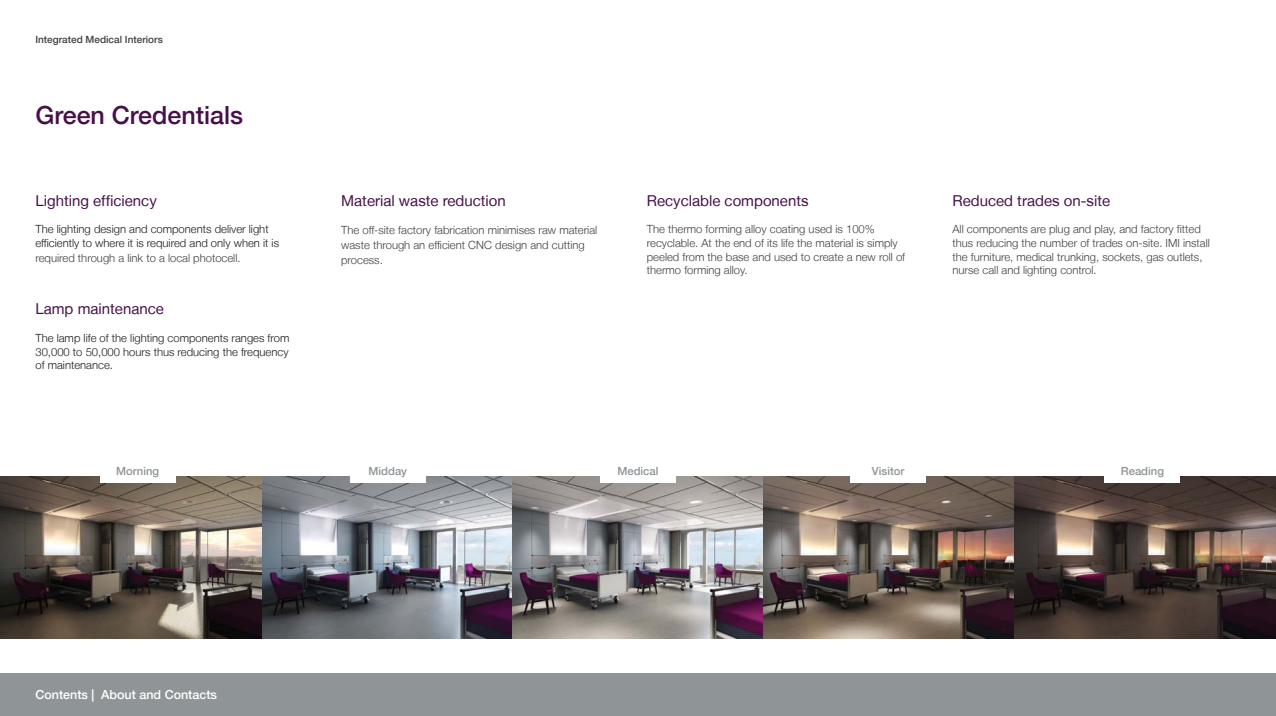
<style>
.page{position:relative;width:1276px;height:716px;background:#fff}
.page>*{position:absolute;margin:0;border:0;box-sizing:border-box;transform-origin:0 0}
.t1{font:500 25px "Helvetica Neue LT";color:#47104a}
.t2{font:15px "Helvetica Neue LT";color:#47104a}
.t3{font:500 12.5px "Helvetica Neue LT";color:#fff}
.body_text{font:300 11.25px/13.8px "Helvetica Neue LT";color:#414042}
.body_text-2{font:300 11.25px/13.8px "Helvetica Neue LT";color:#1e1b1d}
.t4{font:500 11.25px "Helvetica Neue LT";color:#8f9497}
.t5{font:500 10px "Helvetica Neue LT";color:#414042}
</style>
<div class="page">
<div style="left:0;top:673px;width:1276px;height:43px;background:#8f9497"></div>
<img style="left:0;top:476px;width:1276px;height:162px">
<div style="left:350px;top:459px;width:76px;height:23px;background:#fff"></div>
<div style="left:100px;top:459px;width:76px;height:23px;background:#fff"></div>
<div style="left:850px;top:459px;width:76px;height:23px;background:#fff"></div>
<div style="left:600px;top:459px;width:76px;height:23px;background:#fff"></div>
<div style="left:1104px;top:459px;width:76px;height:23px;background:#fff"></div>
<p class="t5" style="left:35px;top:33px;width:129px">Integrated Medical Interiors</p>
<p class="t1" style="left:35px;top:100px;width:209px">Green Credentials</p>
<p class="t2" style="left:35px;top:191px;width:123px">Lighting efficiency</p>
<p class="body_text-2" style="left:35px;top:222px;width:235px">The lighting design and components deliver light</p>
<p class="body_text-2" style="left:35px;top:236px;width:245px">efficiently to where it is required and only when it is</p>
<p class="body_text" style="left:35px;top:251px;width:207px">required through a link to a local photocell.</p>
<p class="t2" style="left:35px;top:300px;width:130px">Lamp maintenance</p>
<p class="body_text-2" style="left:35px;top:331px;width:256px">The lamp life of the lighting components ranges from<br>30,000 to 50,000 hours thus reducing the frequency</p>
<p class="body_text-2" style="left:35px;top:358px;width:79px">of maintenance.</p>
<p class="t2" style="left:341px;top:191px;width:166px">Material waste reduction</p>
<p class="body_text" style="left:341px;top:223px;width:258px">The off-site factory fabrication minimises raw material</p>
<p class="body_text" style="left:341px;top:238px;width:245px">waste through an efficient CNC design and cutting</p>
<p class="body_text" style="left:341px;top:253px;width:43px">process.</p>
<p class="t2" style="left:647px;top:191px;width:163px">Recyclable components</p>
<p class="body_text" style="left:647px;top:222px;width:229px">The thermo forming alloy coating used is 100%</p>
<p class="body_text" style="left:647px;top:236px;width:252px">recyclable. At the end of its life the material is simply</p>
<p class="body_text" style="left:647px;top:249px;width:260px">peeled from the base and used to create a new roll of thermo forming alloy.</p>
<p class="t2" style="left:952px;top:191px;width:159px">Reduced trades on-site</p>
<p class="body_text" style="left:952px;top:222px;width:250px">All components are plug and play, and factory fitted</p>
<p class="body_text" style="left:952px;top:236px;width:259px">thus reducing the number of trades on-site. IMI install</p>
<p class="body_text" style="left:952px;top:249px;width:251px">the furniture, medical trunking, sockets, gas outlets,</p>
<p class="body_text" style="left:952px;top:263px;width:146px">nurse call and lighting control.</p>
<p class="t4" style="left:116px;top:464px;width:45px">Morning</p>
<p class="t4" style="left:368px;top:464px;width:40px">Midday</p>
<p class="t4" style="left:617px;top:464px;width:43px">Medical</p>
<p class="t4" style="left:872px;top:464px;width:34px">Visitor</p>
<p class="t4" style="left:1121px;top:464px;width:45px">Reading</p>
<p class="t3" style="left:95px;top:687px;width:115px">| About | Contacts</p>
<p class="t3" style="left:35px;top:687px;width:183px">Contents | About and Contacts</p>
</div>
